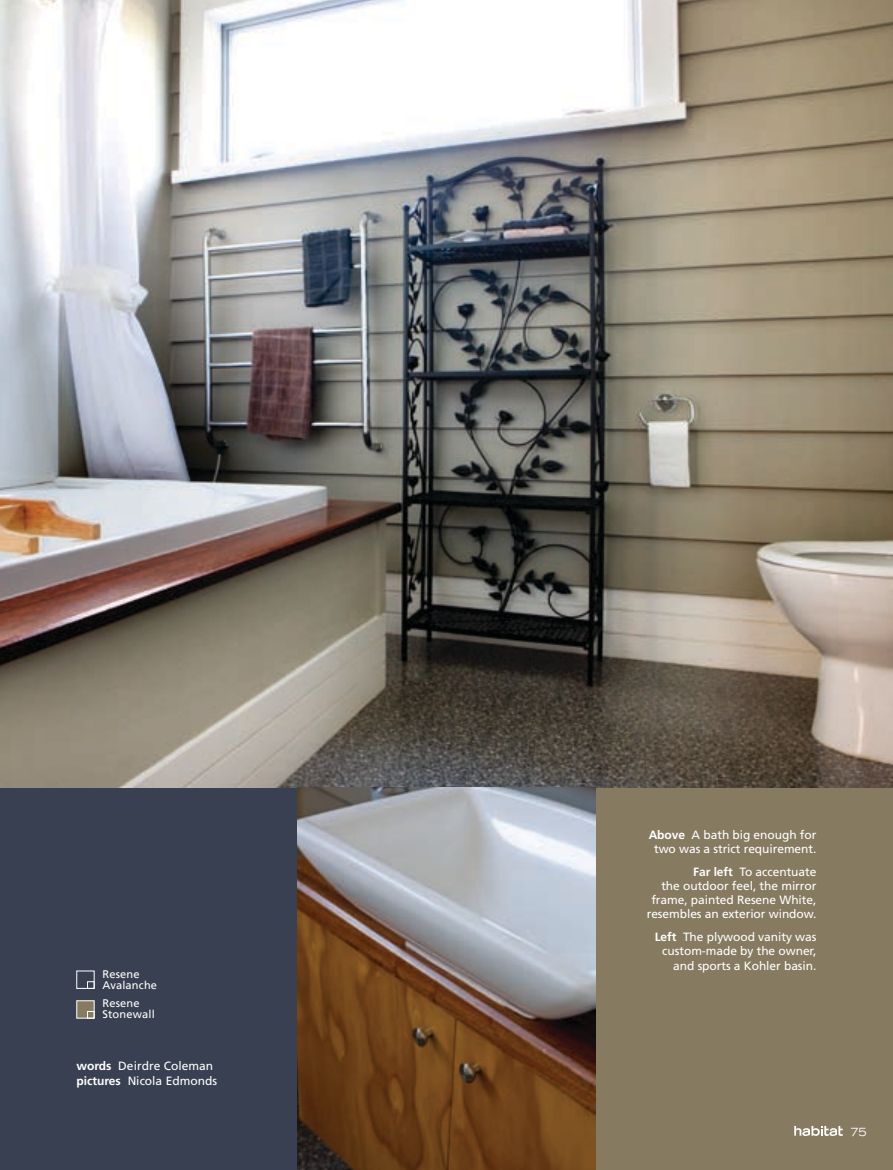
<style>
.page{position:relative;width:893px;height:1170px;background:#fff}
.page>*{position:absolute;margin:0;border:0;box-sizing:border-box;transform-origin:0 0}
.t1{font:12px/14.2px "Frutiger";letter-spacing:-.005em;color:#fff;text-align:right}
.t2{font:expanded 11.25px "Trade Gothic LH";color:#fff}
.t3{font:11.1px/11.1px "Frutiger";letter-spacing:.015em;color:#fff}
.s1{font-weight:700}
</style>
<div class="page">
<div style="left:595px;top:787px;width:298px;height:382px;background:#867a60"></div>
<div style="left:0;top:787px;width:298px;height:382px;background:#394051"></div>
<img style="left:0;top:0;width:893px;height:787px">
<img style="left:298px;top:787px;width:297px;height:382px">
<div style="left:87px;top:981px;width:7px;height:7px;border:1px solid #fff"></div>
<div style="left:77px;top:1000px;width:17px;height:18px;background:#867a60;border:1px solid #fff"></div>
<div style="left:87px;top:1011px;width:7px;height:7px;border:1px solid #fff"></div>
<svg style="left:794px;top:1126px;width:49px;height:9px"></svg>
<p class="t3" style="left:102px;top:968px;width:56px">Resene<br>Avalanche</p>
<p class="t3" style="left:102px;top:997px;width:54px">Resene<br>Stonewall</p>
<p class="t1" style="left:77px;top:1058px;width:142px;line-height:15px;text-align:left"><span class="s1">words</span> Deirdre Coleman <span class="s1">pictures</span> Nicola Edmonds</p>
<p class="t1" style="left:649px;top:827px;width:169px;text-align:center"><span class="s1">Above</span> A bath big enough for two was a strict requirement.</p>
<p class="t1" style="left:647px;top:864px;width:171px"><span class="s1">Far left</span> To accentuate<br>the outdoor feel, the mirror frame, painted Resene White, resembles an exterior window.</p>
<p class="t1" style="left:655px;top:929px;width:163px"><span class="s1">Left</span> The plywood vanity was custom-made by the owner, and sports a Kohler basin.</p>
<p class="t2" style="left:850px;top:1124px;width:18px">75</p>
</div>
